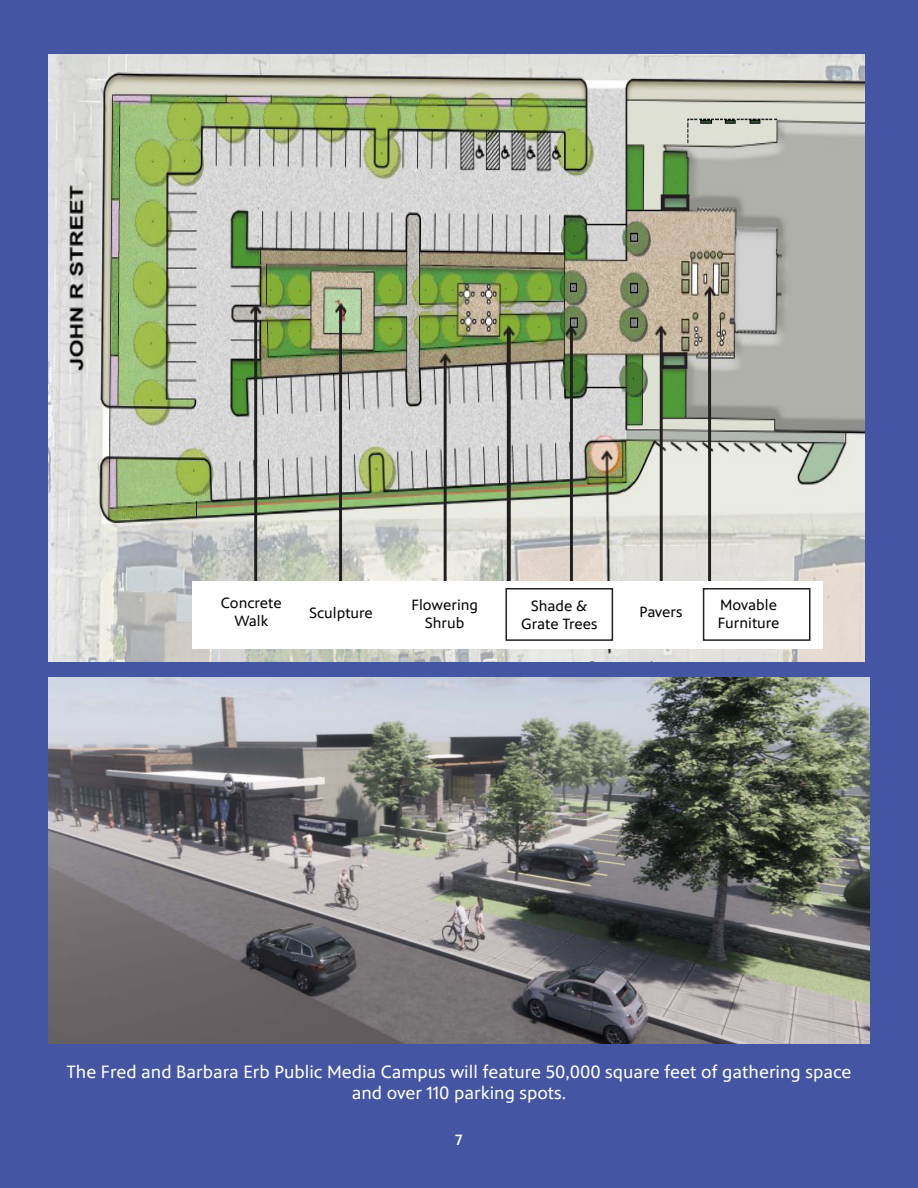
<style>
.page{position:relative;width:918px;height:1188px;background:#4455a4}
.page>*{position:absolute;margin:0;border:0;box-sizing:border-box;transform-origin:0 0}
.t1{font:18px/21px "PBS Sans";color:#fff;text-align:center}
.t2{font:15px "PBS Sans";color:#040503}
.t3{font:500 15px "PBS Sans";color:#fff}
</style>
<div class="page">
<img style="left:48px;top:678px;width:822px;height:365px">
<img style="left:48px;top:54px;width:816px;height:607px">
<div style="left:192px;top:581px;width:631px;height:67px;background:#fff"></div>
<div style="left:505px;top:588px;width:108px;height:53px;border:2px solid #231f20"></div>
<div style="left:703px;top:588px;width:108px;height:53px;border:2px solid #231f20"></div>
<p class="t2" style="left:221px;top:595px;width:63px">Concrete</p>
<p class="t2" style="left:234px;top:613px;width:35px">Walk</p>
<p class="t2" style="left:310px;top:604px;width:65px">Sculpture</p>
<p class="t2" style="left:411px;top:596px;width:68px">Flowering</p>
<p class="t2" style="left:425px;top:614px;width:41px">Shrub</p>
<p class="t2" style="left:531px;top:597px;width:58px">Shade &amp;</p>
<p class="t2" style="left:521px;top:615px;width:78px">Grate Trees</p>
<p class="t2" style="left:639px;top:604px;width:44px">Pavers</p>
<p class="t2" style="left:720px;top:597px;width:58px">Movable</p>
<p class="t2" style="left:718px;top:615px;width:63px">Furniture</p>
<p class="t1" style="left:66px;top:1062px;width:787px">The Fred and Barbara Erb Public Media Campus will feature 50,000 square feet of gathering space and over 110 parking spots.</p>
<p class="t3" style="left:456px;top:1132px;width:8px">7</p>
</div>
